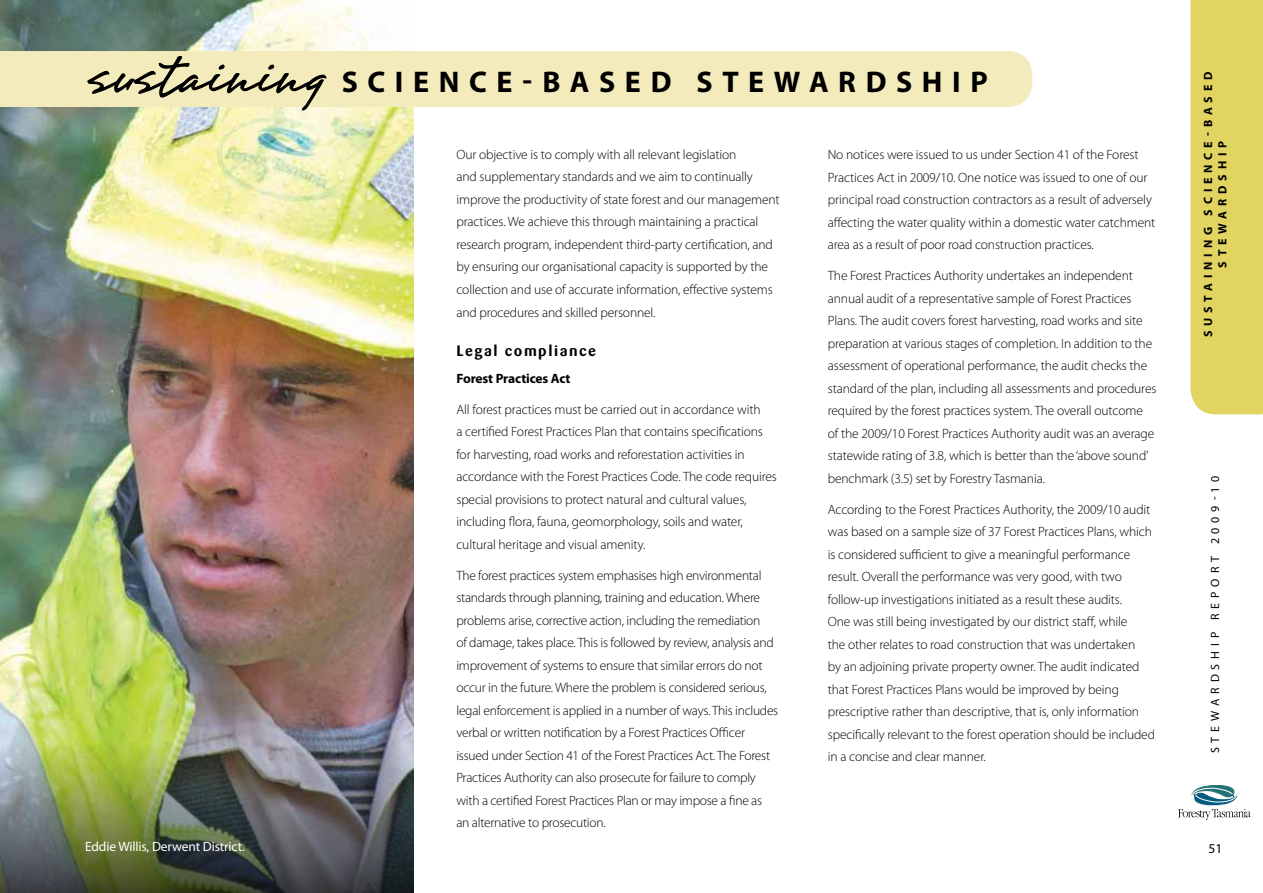
<style>
.page{position:relative;width:1263px;height:893px;background:#fff}
.page>*{position:absolute;margin:0;border:0;box-sizing:border-box;transform-origin:0 0}
.t1{font:69px "Brisa";letter-spacing:-.01em;color:#000}
.t2{font:700 30px "Myriad Pro";letter-spacing:.32em;color:#000}
.t3{font:700 15px "Sari";letter-spacing:.1em;color:#000}
.t4{font:300 13.5px/22.5px "Myriad Pro";letter-spacing:-.01em;color:#000}
.t5{font:13.5px "Myriad Pro";letter-spacing:-.01em;color:#fff}
.t6{font:700 13.5px "Myriad Pro";color:#000}
.t7{font:13.5px "Myriad Pro";color:#000}
.t8{font:700 12px/14.4px "Myriad Pro";letter-spacing:.4em;color:#000;text-align:center}
.t9{font:12px "Myriad Pro";letter-spacing:.41em;color:#000}
</style>
<div class="page">
<svg style="left:1178px;top:785px;width:73px;height:36px"></svg>
<img style="left:0;top:0;width:414px;height:741px">
<div style="left:0;top:51px;width:1032px;height:56px;background:#f3ebbb"></div>
<svg style="left:87px;top:55px;width:240px;height:59px;background:#d5cfa6"></svg>
<div style="left:1190px;top:0;width:73px;height:414px;background:#e2d461"></div>
<img style="left:0;top:741px;width:414px;height:152px">
<h1 class="t1" style="left:86px;top:41px;width:240px">sustaining</h1>
<p class="t5" style="left:85px;top:838px;width:161px">Eddie Willis, Derwent District.</p>
<h2 class="t2" style="left:342px;top:62px;width:648px">SCIENCE-BASED STEWARDSHIP</h2>
<p class="t4" style="left:456px;top:143px;width:325px">Our objective is to comply with all relevant legislation<br>and supplementary standards and we aim to continually improve the productivity of state forest and our management practices. We achieve this through maintaining a practical research program, independent third-party certification, and by ensuring our organisational capacity is supported by the collection and use of accurate information, effective systems and procedures and skilled personnel.</p>
<p class="t3" style="left:456px;top:342px;width:141px">Legal compliance</p>
<p class="t6" style="left:456px;top:369px;width:116px">FOREST PRACTICES ACT</p>
<p class="t4" style="left:456px;top:398px;width:322px">All forest practices must be carried out in accordance with<br>a certified Forest Practices Plan that contains specifications for harvesting, road works and reforestation activities in accordance with the Forest Practices Code. The code requires special provisions to protect natural and cultural values, including flora, fauna, geomorphology, soils and water, cultural heritage and visual amenity.</p>
<p class="t4" style="left:456px;top:564px;width:323px">The forest practices system emphasises high environmental standards through planning, training and education. Where problems arise, corrective action, including the remediation<br>of damage, takes place. This is followed by review, analysis and improvement of systems to ensure that similar errors do not occur in the future. Where the problem is considered serious, legal enforcement is applied in a number of ways. This includes verbal or written notification by a Forest Practices Officer issued under Section 41 of the Forest Practices Act. The Forest Practices Authority can also prosecute for failure to comply with a certified Forest Practices Plan or may impose a fine as an alternative to prosecution.</p>
<p class="t4" style="left:828px;top:143px;width:329px">No notices were issued to us under Section 41 of the Forest Practices Act in 2009/10. One notice was issued to one of our principal road construction contractors as a result of adversely affecting the water quality within a domestic water catchment area as a result of poor road construction practices.</p>
<p class="t4" style="left:828px;top:264px;width:330px">The Forest Practices Authority undertakes an independent annual audit of a representative sample of Forest Practices Plans. The audit covers forest harvesting, road works and site preparation at various stages of completion. In addition to the assessment of operational performance, the audit checks the standard of the plan, including all assessments and procedures required by the forest practices system. The overall outcome of the 2009/10 Forest Practices Authority audit was an average statewide rating of 3.8, which is better than the ‘above sound’ benchmark (3.5) set by Forestry Tasmania.</p>
<p class="t4" style="left:828px;top:498px;width:329px">According to the Forest Practices Authority, the 2009/10 audit was based on a sample size of 37 Forest Practices Plans, which is considered sufficient to give a meaningful performance result. Overall the performance was very good, with two follow-up investigations initiated as a result these audits.<br>One was still being investigated by our district staff, while<br>the other relates to road construction that was undertaken<br>by an adjoining private property owner. The audit indicated that Forest Practices Plans would be improved by being prescriptive rather than descriptive, that is, only information specifically relevant to the forest operation should be included in a concise and clear manner.</p>
<p class="t8" style="left:1200px;top:337px;width:267px;rotate:-90deg">SUSTAINING SCIENCE-BASED<br>STEWARDSHIP</p>
<p class="t9" style="left:1208px;top:753px;width:279px;rotate:-90deg">STEWARDSHIP REPORT 2009-10</p>
<p class="t7" style="left:1208px;top:840px;width:15px">51</p>
</div>
